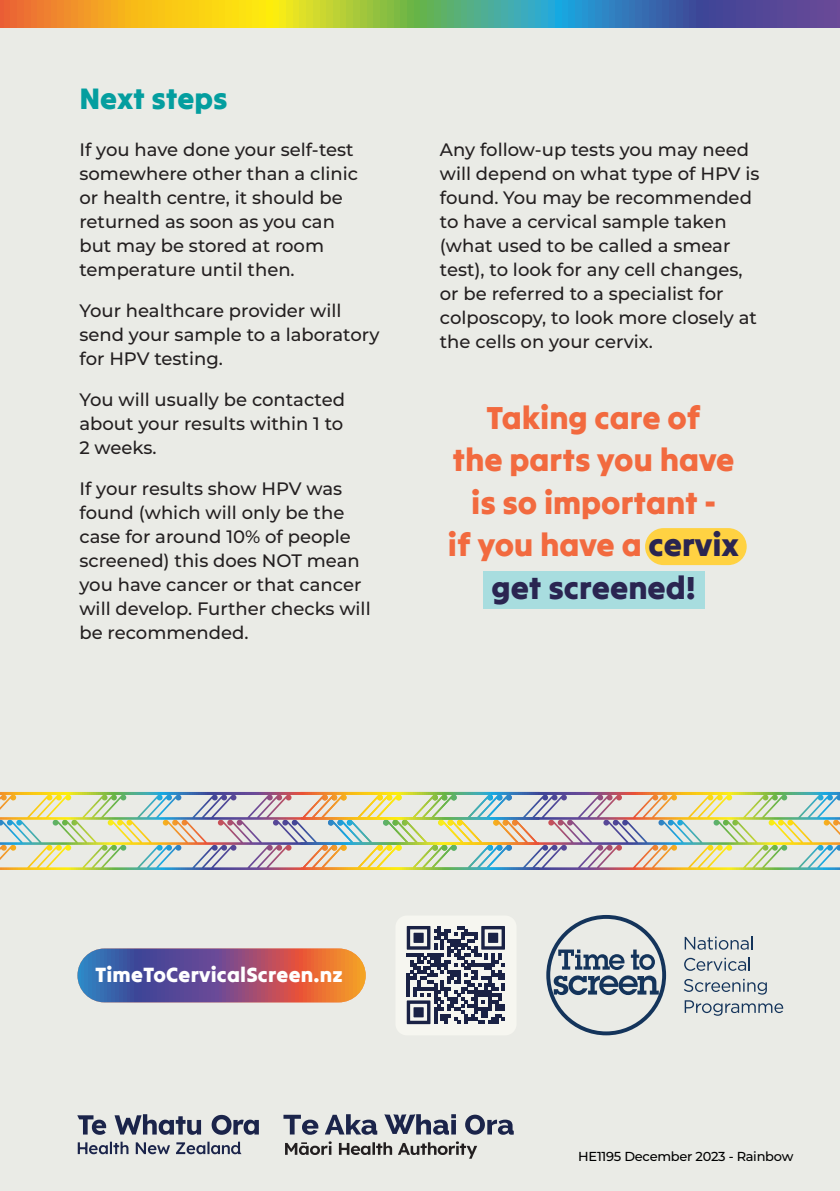
<style>
.page{position:relative;width:840px;height:1191px;background:#fff}
.page>*{position:absolute;margin:0;border:0;box-sizing:border-box;transform-origin:0 0}
.Body_Title{font:32.2px/42.6px "Tilt Warp";color:#f26a3f;text-align:center}
.Body_Title-2{font:30px "Tilt Warp";color:#049e9f}
.t1{font:21px "Tilt Warp";letter-spacing:.01em;color:#fff}
.Body{font:500 18px/24px "Montserrat";color:#231f20}
.t2{font:500 13px "Montserrat";letter-spacing:-.02em;color:#000}
.s1{color:#2a2551}
</style>
<div class="page">
<div style="left:0;top:0;width:839px;height:1191px;background:#eaebe6"></div>
<img style="left:0;top:792px;width:839px;height:75px">
<svg style="left:0;top:0;width:839px;height:27px;background:#919a64"></svg>
<svg style="left:77px;top:1114px;width:182px;height:20px"></svg>
<svg style="left:78px;top:1141px;width:163px;height:13px"></svg>
<svg style="left:283px;top:1114px;width:230px;height:20px"></svg>
<svg style="left:285px;top:1141px;width:192px;height:17px"></svg>
<svg style="left:77px;top:948px;width:288px;height:54px;background:#8a5b78"></svg>
<svg style="left:546px;top:915px;width:119px;height:120px"></svg>
<svg style="left:684px;top:936px;width:68px;height:13px"></svg>
<svg style="left:684px;top:957px;width:65px;height:13px"></svg>
<svg style="left:684px;top:979px;width:82px;height:15px"></svg>
<svg style="left:684px;top:1000px;width:98px;height:15px"></svg>
<div style="left:395px;top:915px;width:121px;height:120px;background:#f6f6f0;border-radius:11px"></div>
<div style="left:405px;top:923px;width:105px;height:104px;background:linear-gradient(to right,#f5f5ef,#f5f5ef)"></div>
<svg style="left:406px;top:926px;width:98px;height:98px"></svg>
<div style="left:483px;top:571px;width:221px;height:37px;background:#a8dddf"></div>
<div style="left:644px;top:528px;width:102px;height:37px;background:#ffd242;border-radius:18px"></div>
<p class="Body_Title-2" style="left:79px;top:74px;width:149px">Next steps</p>
<p class="Body" style="left:79px;top:137px;width:280px">If you have done your self-test somewhere other than a clinic or health centre, it should be returned as soon as you can but may be stored at room temperature until then.</p>
<p class="Body" style="left:79px;top:298px;width:301px">Your healthcare provider will send your sample to a laboratory for HPV testing.</p>
<p class="Body" style="left:79px;top:387px;width:267px;text-align:justify">You will usually be contacted about your results within 1 to 2 weeks.</p>
<p class="Body" style="left:79px;top:476px;width:292px">If your results show HPV was found (which will only be the case for around 10% of people screened) this does NOT mean you have cancer or that cancer will develop. Further checks will be recommended.</p>
<p class="Body" style="left:439px;top:136px;width:321px">Any follow-up tests you may need will depend on what type of HPV is found. You may be recommended to have a cervical sample taken (what used to be called a smear test), to look for any cell changes, or be referred to a specialist for colposcopy, to look more closely at the cells on your cervix.</p>
<p class="Body_Title" style="left:447px;top:395px;width:292px">Taking care of<br>the parts you have is so important -<br>if you have a <span class="s1">cervix get screened!</span></p>
<p class="t1" style="left:95px;top:957px;width:249px">TimeToCervicalScreen.nz</p>
<p class="t2" style="left:578px;top:1146px;width:216px">HE1195 December 2023 - Rainbow</p>
</div>
